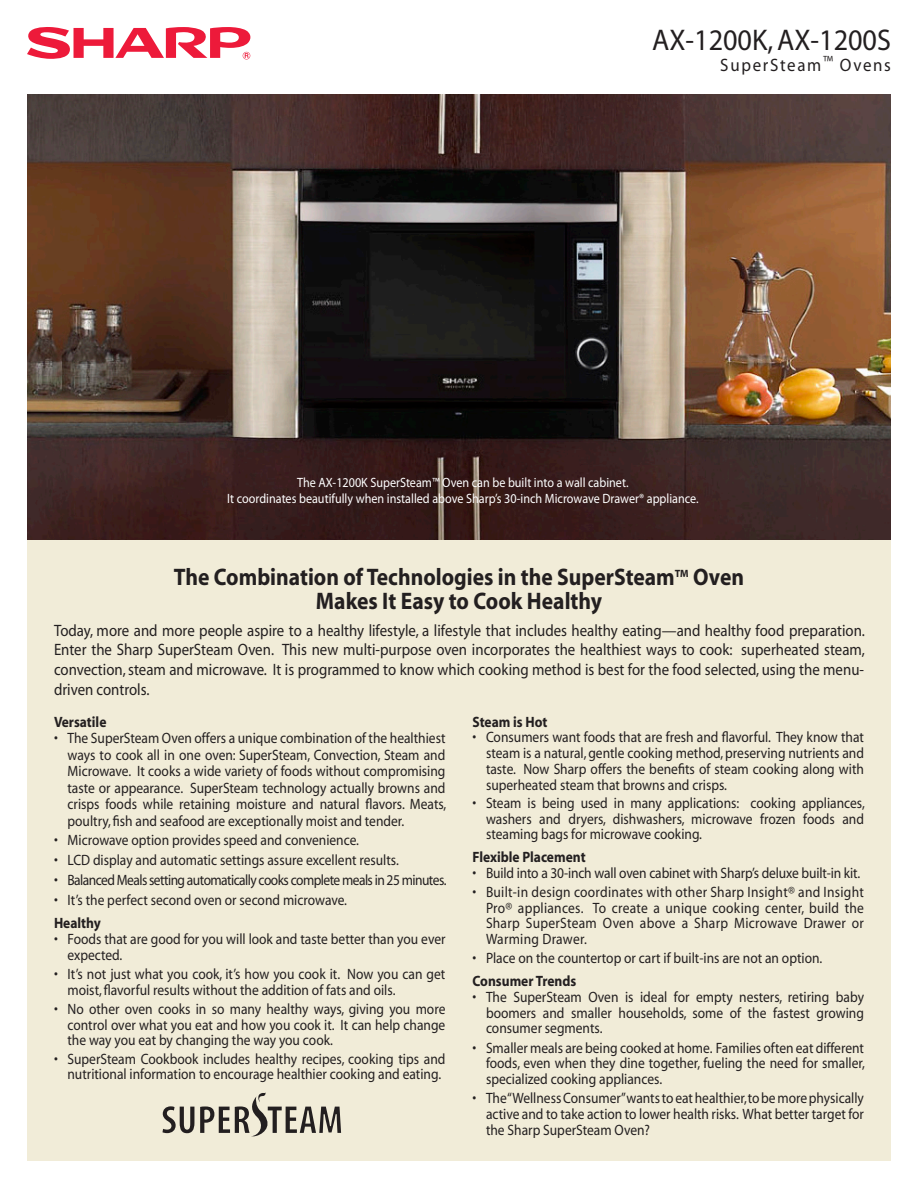
<style>
.page{position:relative;width:918px;height:1188px;background:#fff}
.page>*{position:absolute;margin:0;border:0;box-sizing:border-box;transform-origin:0 0}
.t1{font:30px "Myriad";color:#231f20;scale:.94 1}
.Introduction_Text{font:700 24px/24px "Myriad";color:#231f20;text-align:center;scale:.9 1}
.t2{font:18px "Myriad";letter-spacing:.1em;color:#231f20;scale:.94 1}
.Introduction_Text-2{font:16.5px/19.8px "Myriad";color:#231f20;text-align:justify;scale:.9 1}
.Indent_Text_1{font:15px/15.8px "Myriad";color:#231f20;text-align:justify;scale:.9 1}
.Introduction_Text-3{font:15px/16.5px "Myriad";color:#231f20;text-align:justify;scale:.9 1}
.Indent_Text_2{font:15px/15.3px "Myriad";color:#231f20;text-align:right;scale:.9 1}
.Introduction_Text-4{font:15px "Myriad";letter-spacing:-.04em;color:#231f20;scale:.9 1}
.Introduction_Text-5{font:700 15px "Myriad";color:#231f20;scale:.9 1}
.Indent_Text_1-2{font:13.5px/15.8px "Myriad Pro";color:#fff;text-align:center;scale:.9 1}
.s1{font-size:18px}
</style>
<div class="page">
<img style="left:27px;top:94px;width:864px;height:446px">
<div style="left:27px;top:540px;width:864px;height:621px;background:#f1ecd8"></div>
<svg style="left:27px;top:27px;width:224px;height:32px"></svg>
<svg style="left:162px;top:1106px;width:32px;height:27px"></svg>
<svg style="left:200px;top:1092px;width:141px;height:45px"></svg>
<p class="t1" style="left:652px;top:25px;width:255px">AX-1200K, AX-1200S</p>
<p class="t2" style="left:720px;top:56px;width:183px">SuperSteam<sup>™</sup> Ovens</p>
<p class="Indent_Text_1-2" style="left:227px;top:474px;width:525px">The AX-1200K SuperSteam™ Oven can be built into a wall cabinet.<br>It coordinates beautifully when installed above Sharp’s 30-inch Microwave Drawer® appliance.</p>
<p class="Introduction_Text" style="left:174px;top:566px;width:635px">The Combination of Technologies in the SuperSteam<span class="s1">™</span> Oven<br>Makes It Easy to Cook Healthy</p>
<p class="Introduction_Text-2" style="left:54px;top:621px;width:903px">Today, more and more people aspire to a healthy lifestyle, a lifestyle that includes healthy eating—and healthy food preparation.<br>Enter the Sharp SuperSteam Oven. This new multi-purpose oven incorporates the healthiest ways to cook: superheated steam, convection, steam and microwave. It is programmed to know which cooking method is best for the food selected, using the menu&shy;driven controls.</p>
<p class="Introduction_Text-5" style="left:54px;top:714px;width:60px">Versatile</p>
<p class="Introduction_Text-3" style="left:68px;top:730px;width:423px;text-indent:-14px">• The SuperSteam Oven offers a unique combination of the healthiest ways to cook all in one oven: SuperSteam, Convection, Steam and Microwave. It cooks a wide variety of foods without compromising taste or appearance. SuperSteam technology actually browns and crisps foods while retaining moisture and natural flavors. Meats, poultry, fish and seafood are exceptionally moist and tender.</p>
<p class="Introduction_Text-3" style="left:54px;top:833px;width:341px">• Microwave option provides speed and convenience.</p>
<p class="Introduction_Text-3" style="left:54px;top:853px;width:385px">• LCD display and automatic settings assure excellent results.</p>
<p class="Introduction_Text-4" style="left:54px;top:873px;width:438px">• Balanced Meals setting automatically cooks complete meals in 25 minutes.</p>
<p class="Introduction_Text-3" style="left:54px;top:892px;width:327px">• It’s the perfect second oven or second microwave.</p>
<p class="Introduction_Text-5" style="left:54px;top:916px;width:54px">Healthy</p>
<p class="Indent_Text_1" style="left:68px;top:932px;width:422px;text-indent:-14px">• Foods that are good for you will look and taste better than you ever expected.</p>
<p class="Indent_Text_1" style="left:68px;top:967px;width:421px;text-indent:-14px">• It’s not just what you cook, it’s how you cook it. Now you can get moist, flavorful results without the addition of fats and oils.</p>
<p class="Indent_Text_1" style="left:68px;top:1002px;width:421px;text-indent:-14px">• No other oven cooks in so many healthy ways, giving you more control over what you eat and how you cook it. It can help change the way you eat by changing the way you cook.</p>
<p class="Indent_Text_2" style="left:54px;top:1052px;width:436px">• SuperSteam Cookbook includes healthy recipes, cooking tips and nutritional information to encourage healthier cooking and eating.</p>
<p class="Introduction_Text-5" style="left:472px;top:714px;width:85px">Steam is Hot</p>
<p class="Indent_Text_1" style="left:486px;top:730px;width:422px;text-indent:-14px">• Consumers want foods that are fresh and flavorful. They know that steam is a natural, gentle cooking method, preserving nutrients and taste. Now Sharp offers the benefits of steam cooking along with superheated steam that browns and crisps.</p>
<p class="Indent_Text_2" style="left:486px;top:796px;width:423px;text-align:justify;text-indent:-14px">• Steam is being used in many applications: cooking appliances, washers and dryers, dishwashers, microwave frozen foods and steaming bags for microwave cooking.</p>
<p class="Introduction_Text-5" style="left:472px;top:849px;width:127px">Flexible Placement</p>
<p class="Indent_Text_1" style="left:472px;top:866px;width:433px">• Build into a 30-inch wall oven cabinet with Sharp’s deluxe built-in kit.</p>
<p class="Indent_Text_1" style="left:486px;top:885px;width:421px;text-indent:-14px">• Built-in design coordinates with other Sharp Insight® and Insight Pro® appliances. To create a unique cooking center, build the Sharp SuperSteam Oven above a Sharp Microwave Drawer or Warming Drawer.</p>
<p class="Indent_Text_2" style="left:472px;top:951px;width:390px">• Place on the countertop or cart if built-ins are not an option.</p>
<p class="Introduction_Text-5" style="left:472px;top:973px;width:117px">Consumer Trends</p>
<p class="Indent_Text_1" style="left:486px;top:990px;width:422px;text-indent:-14px">• The SuperSteam Oven is ideal for empty nesters, retiring baby boomers and smaller households, some of the fastest growing consumer segments.</p>
<p class="Indent_Text_1" style="left:486px;top:1040px;width:423px;text-indent:-14px">• Smaller meals are being cooked at home. Families often eat different foods, even when they dine together, fueling the need for smaller, specialized cooking appliances.</p>
<p class="Indent_Text_1" style="left:486px;top:1091px;width:422px;text-indent:-14px">• The“WellnessConsumer”wantstoeathealthier,tobemorephysically active and to take action to lower health risks. What better target for the Sharp SuperSteam Oven?</p>
</div>
